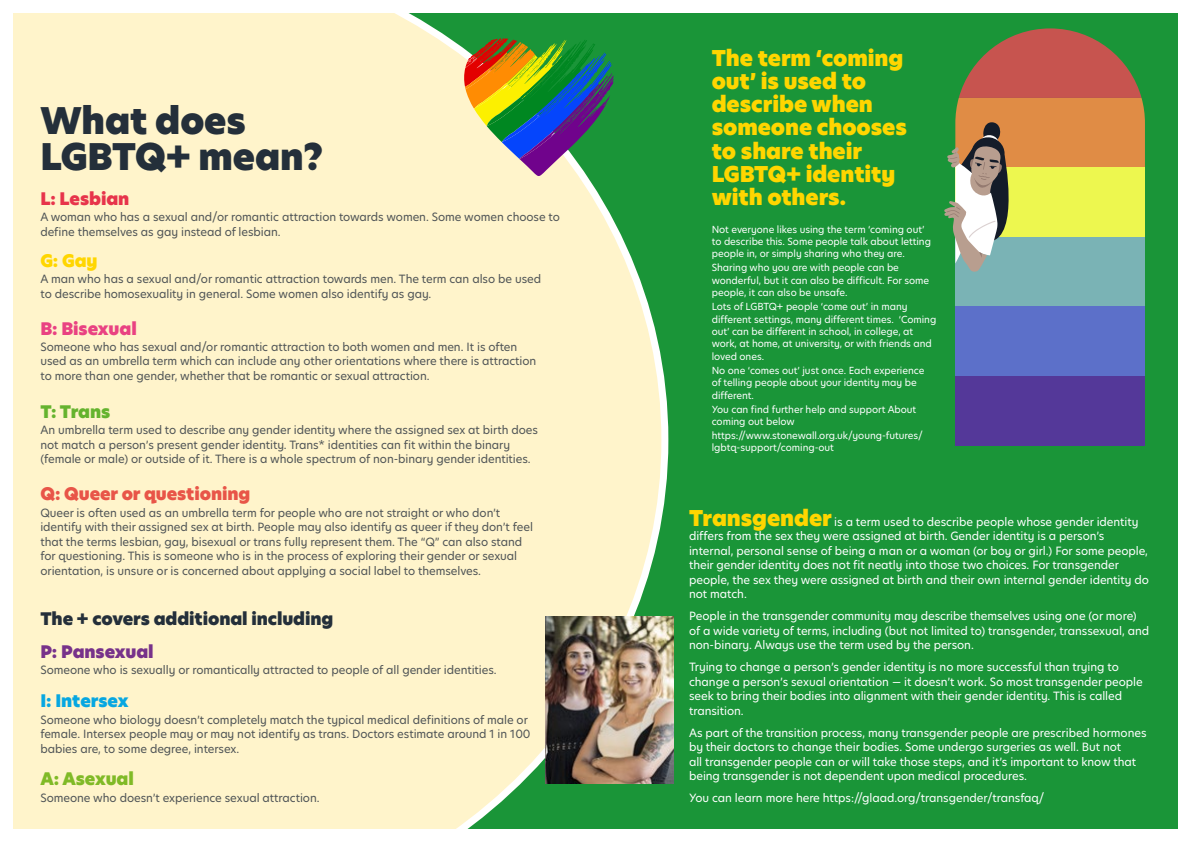
<style>
.page{position:relative;width:1191px;height:842px;background:#1a9538}
.page>*{position:absolute;margin:0;border:0;box-sizing:border-box;transform-origin:0 0}
.t1{font:36px/36px "Hero Junior Super";letter-spacing:-.005em;color:#242f3a}
.t2{font:21.4px/23.1px "Hero Junior Super";letter-spacing:-.005em;color:#ffd600}
.t3{font:17px "Hero Junior Super";letter-spacing:-.005em;color:#242f3a}
.t4{font:17px "Hero Junior Super";letter-spacing:-.005em;color:#e85548}
.t5{font:17px "Hero Junior Super";letter-spacing:-.005em;color:#77328a}
.t6{font:17px "Hero Junior Super";letter-spacing:-.005em;color:#e94282}
.t7{font:17px "Hero Junior Super";letter-spacing:-.005em;color:#07a7e1}
.t8{font:17px "Hero Junior Super";letter-spacing:-.005em;color:#e7344b}
.t9{font:17px "Hero Junior Super";letter-spacing:-.005em;color:#80ba27}
.t10{font:17px "Hero Junior Super";letter-spacing:-.01em;color:#65b32e}
.t11{font:17px "Hero Junior Super";color:#ffd600}
.t12{font:11.2px/14.5px "Hero Junior";letter-spacing:-.005em;color:#4f5456}
.t13{font:11.2px/14.5px "Hero Junior";letter-spacing:-.005em;color:#fff}
.t14{font:9.6px/12.4px "Hero Junior";letter-spacing:-.005em;color:#fff}
.s1{font-family:"Hero Junior Super";font-size:21.4px;color:#ffd600}
</style>
<div class="page">
<div style="left:14px;top:14px;width:654px;height:814px;background:#fff4cb"></div>
<div style="left:0;top:0;width:1191px;height:842px;border:13px solid #fff"></div>
<div style="left:955px;top:237px;width:190px;height:69px;background:#7ab3b5"></div>
<div style="left:955px;top:306px;width:190px;height:70px;background:#5c70c9"></div>
<div style="left:955px;top:376px;width:190px;height:70px;background:#543899"></div>
<svg style="left:944px;top:28px;width:201px;height:244px"></svg>
<img style="left:546px;top:616px;width:127px;height:167px">
<svg style="left:464px;top:38px;width:149px;height:140px"></svg>
<h1 class="t1" style="left:40px;top:104px;width:284px">What does<br>LGBTQ+ mean?</h1>
<h3 class="t8" style="left:40px;top:187px;width:90px">L: Lesbian</h3>
<p class="t12" style="left:40px;top:210px;width:521px">A woman who has a sexual and/or romantic attraction towards women. Some women choose to define themselves as gay instead of lesbian.</p>
<h3 class="t11" style="left:40px;top:249px;width:59px">G: Gay</h3>
<p class="t12" style="left:40px;top:272px;width:502px">A man who has a sexual and/or romantic attraction towards men. The term can also be used to describe homosexuality in general. Some women also identify as gay.</p>
<h3 class="t6" style="left:40px;top:317px;width:98px">B: Bisexual</h3>
<p class="t12" style="left:40px;top:339px;width:497px">Someone who has sexual and/or romantic attraction to both women and men. It is often used as an umbrella term which can include any other orientations where there is attraction to more than one gender, whether that be romantic or sexual attraction.</p>
<h3 class="t10" style="left:40px;top:400px;width:71px">T: Trans</h3>
<p class="t12" style="left:40px;top:423px;width:499px">An umbrella term used to describe any gender identity where the assigned sex at birth does not match a person’s present gender identity. Trans* identities can fit within the binary (female or male) or outside of it. There is a whole spectrum of non-binary gender identities.</p>
<h3 class="t4" style="left:40px;top:482px;width:211px">Q: Queer or questioning</h3>
<p class="t12" style="left:40px;top:505px;width:494px">Queer is often used as an umbrella term for people who are not straight or who don’t identify with their assigned sex at birth. People may also identify as queer if they don’t feel that the terms lesbian, gay, bisexual or trans fully represent them. The “Q” can also stand for questioning. This is someone who is in the process of exploring their gender or sexual orientation, is unsure or is concerned about applying a social label to themselves.</p>
<h3 class="t3" style="left:40px;top:607px;width:294px">The + covers additional including</h3>
<h3 class="t5" style="left:40px;top:640px;width:115px">P: Pansexual</h3>
<p class="t12" style="left:40px;top:663px;width:458px">Someone who is sexually or romantically attracted to people of all gender identities.</p>
<h3 class="t7" style="left:40px;top:689px;width:90px">I: Intersex</h3>
<p class="t12" style="left:40px;top:712px;width:492px">Someone who biology doesn’t completely match the typical medical definitions of male or female. Intersex people may or may not identify as trans. Doctors estimate around 1 in 100 babies are, to some degree, intersex.</p>
<h3 class="t9" style="left:40px;top:767px;width:95px">A: Asexual</h3>
<p class="t12" style="left:40px;top:790px;width:281px">Someone who doesn’t experience sexual attraction.</p>
<h2 class="t2" style="left:711px;top:47px;width:197px">The term ‘coming out’ is used to describe when someone chooses to share their<br>LGBTQ+ identity with others.</h2>
<p class="t14" style="left:711px;top:223px;width:221px">Not everyone likes using the term ‘coming out’ to describe this. Some people talk about letting people in, or simply sharing who they are.</p>
<p class="t14" style="left:711px;top:262px;width:219px">Sharing who you are with people can be wonderful, but it can also be difficult. For some people, it can also be unsafe.</p>
<p class="t14" style="left:711px;top:300px;width:226px">Lots of LGBTQ+ people ‘come out’ in many different settings, many different times. ‘Coming out’ can be different in school, in college, at work, at home, at university, or with friends and loved ones.</p>
<p class="t14" style="left:711px;top:364px;width:214px">No one ‘comes out’ just once. Each experience of telling people about your identity may be different.</p>
<p class="t14" style="left:711px;top:403px;width:206px">You can find further help and support About coming out below</p>
<p class="t14" style="left:711px;top:429px;width:212px">https://www.stonewall.org.uk/young-futures/ lgbtq-support/coming-out</p>
<p class="t13" style="left:689px;top:514px;width:461px"><span class="s1">Transgender</span> is a term used to describe people whose gender identity differs from the sex they were assigned at birth. Gender identity is a person’s internal, personal sense of being a man or a woman (or boy or girl.) For some people, their gender identity does not fit neatly into those two choices. For transgender people, the sex they were assigned at birth and their own internal gender identity do not match.</p>
<p class="t13" style="left:689px;top:609px;width:462px">People in the transgender community may describe themselves using one (or more) of a wide variety of terms, including (but not limited to) transgender, transsexual, and non-binary. Always use the term used by the person.</p>
<p class="t13" style="left:689px;top:660px;width:455px">Trying to change a person’s gender identity is no more successful than trying to change a person’s sexual orientation — it doesn’t work. So most transgender people seek to bring their bodies into alignment with their gender identity. This is called transition.</p>
<p class="t13" style="left:689px;top:725px;width:459px">As part of the transition process, many transgender people are prescribed hormones by their doctors to change their bodies. Some undergo surgeries as well. But not<br>all transgender people can or will take those steps, and it’s important to know that being transgender is not dependent upon medical procedures.</p>
<p class="t13" style="left:689px;top:791px;width:357px">You can learn more here https://glaad.org/transgender/transfaq/</p>
</div>
